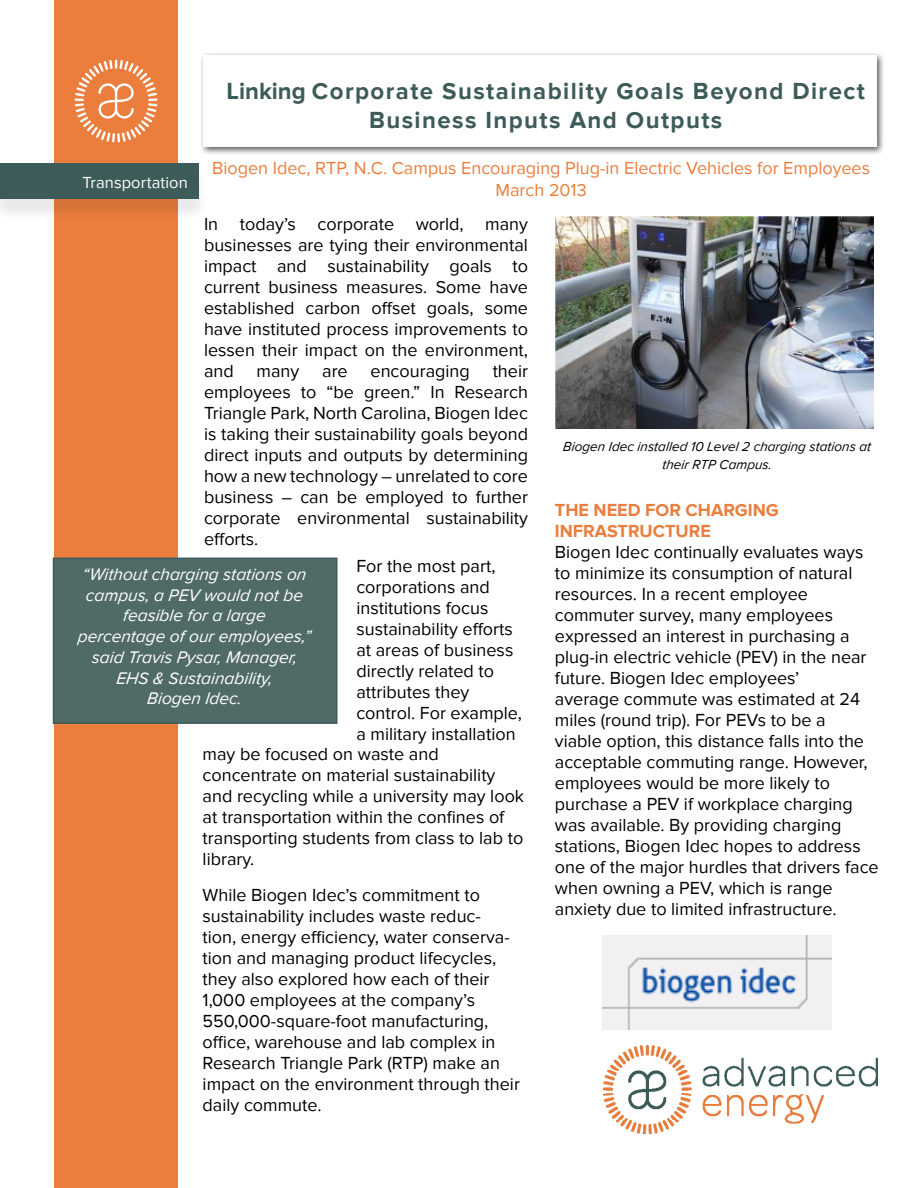
<style>
.page{position:relative;width:918px;height:1188px;background:#fff}
.page>*{position:absolute;margin:0;border:0;box-sizing:border-box;transform-origin:0 0}
.t1{font:700 24px/28.8px "Proxima Nova";letter-spacing:.06em;color:#3d5b58;text-align:center}
.t2{font:18px/21px "Proxima Nova";color:#000}
.t3{font:18px "Proxima Nova";color:#eb7d3d}
.t4{font:700 18px/21px "Proxima Nova";color:#eb7d3d}
.t5{font:italic 17.25px "Proxima Nova";color:#fff}
.t6{font:16.5px "Proxima Nova";letter-spacing:.005em;color:#fff}
.t7{font:italic 13.5px "Proxima Nova";color:#000}
</style>
<div class="page">
<div style="left:54px;top:0;width:123px;height:1188px;background:#eb7d3d"></div>
<svg style="left:75px;top:60px;width:83px;height:82px"></svg>
<img style="left:603px;top:1046px;width:275px;height:88px">
<div style="left:0;top:169px;width:207px;height:52px;background:#231f20;opacity:.1"></div>
<div style="left:0;top:163px;width:199px;height:36px;background:#3d5b58"></div>
<div style="left:200px;top:52px;width:685px;height:103px;background:#231f20;opacity:.75"></div>
<div style="left:204px;top:56px;width:673px;height:91px;background:#fff"></div>
<img style="left:555px;top:217px;width:318px;height:211px">
<img style="left:603px;top:936px;width:228px;height:94px">
<div style="left:53px;top:558px;width:285px;height:166px;background:#4f6a67;border:2px solid #3d5b58"></div>
<p class="t6" style="left:82px;top:173px;width:107px">Transportation</p>
<p class="t1" style="left:226px;top:77px;width:640px">Linking Corporate Sustainability Goals Beyond Direct<br>Business Inputs And Outputs</p>
<p class="t3" style="left:212px;top:157px;width:659px">Biogen Idec, RTP, N.C. Campus Encouraging Plug-in Electric Vehicles for Employees</p>
<p class="t3" style="left:496px;top:180px;width:93px">March 2013</p>
<p class="t2" style="left:204px;top:214px;width:326px;text-align:justify">In today’s corporate world, many businesses are tying their environmental impact and sustainability goals to current business measures. Some have established carbon offset goals, some have instituted process improvements to lessen their impact on the environment, and</p>
<p class="t2" style="left:204px;top:361px;width:326px;text-align:justify;text-indent:289px">their employees to “be green.” In Research Triangle Park, North Carolina, Biogen Idec is taking their sustainability goals beyond direct inputs and outputs by determining how a new technology – unrelated to core business – can be employed to further corporate environmental sustainability efforts.</p>
<p class="t2" style="left:257px;top:361px;width:44px">many</p>
<p class="t2" style="left:322px;top:361px;width:27px">are</p>
<p class="t2" style="left:371px;top:361px;width:101px">encouraging</p>
<p class="t2" style="left:356px;top:556px;width:158px">For the most part, corporations and institutions focus sustainability efforts at areas of business directly related to</p>
<p class="t2" style="left:356px;top:682px;width:114px">attributes they</p>
<p class="t2" style="left:356px;top:703px;width:167px">control. For example,</p>
<p class="t2" style="left:356px;top:724px;width:161px">a military installation</p>
<p class="t2" style="left:203px;top:744px;width:238px">may be focused on waste and</p>
<p class="t2" style="left:203px;top:765px;width:294px">concentrate on material sustainability</p>
<p class="t2" style="left:203px;top:786px;width:323px">and recycling while a university may look</p>
<p class="t2" style="left:203px;top:807px;width:303px">at transportation within the confines of</p>
<p class="t2" style="left:203px;top:828px;width:322px">transporting students from class to lab to</p>
<p class="t2" style="left:203px;top:849px;width:53px">library.</p>
<p class="t2" style="left:203px;top:885px;width:319px">While Biogen Idec’s commitment to sustainability includes waste reduc-<br>tion, energy efficiency, water conserva&shy;tion and managing product lifecycles, they also explored how each of their 1,000 employees at the company’s 550,000-square-foot manufacturing, office, warehouse and lab complex in Research Triangle Park (RTP) make an impact on the environment through their daily commute.</p>
<p class="t5" style="left:82px;top:565px;width:227px">“Without charging stations on</p>
<p class="t5" style="left:86px;top:585px;width:220px">campus, a PEV would not be</p>
<p class="t5" style="left:123px;top:606px;width:146px">feasible for a large</p>
<p class="t5" style="left:78px;top:627px;width:235px">percentage of our employees,”</p>
<p class="t5" style="left:92px;top:648px;width:207px">said Travis Pysar, Manager,</p>
<p class="t5" style="left:116px;top:668px;width:158px">EHS &amp; Sustainability,</p>
<p class="t5" style="left:147px;top:689px;width:98px">Biogen Idec.</p>
<p class="t7" style="left:563px;top:439px;width:309px">Biogen Idec installed 10 Level 2 charging stations at</p>
<p class="t7" style="left:662px;top:457px;width:112px">their RTP Campus.</p>
<p class="t4" style="left:555px;top:500px;width:225px">THE NEED FOR CHARGING<br>INFRASTRUCTURE</p>
<p class="t2" style="left:555px;top:542px;width:310px">Biogen Idec continually evaluates ways to minimize its consumption of natural</p>
<p class="t2" style="left:555px;top:584px;width:255px">resources. In a recent employee</p>
<p class="t2" style="left:555px;top:605px;width:313px">commuter survey, many employees expressed an interest in purchasing a plug-in electric vehicle (PEV) in the near future. Biogen Idec employees’</p>
<p class="t2" style="left:555px;top:689px;width:307px">average commute was estimated at 24 miles (round trip). For PEVs to be a</p>
<p class="t2" style="left:555px;top:731px;width:314px">viable option, this distance falls into the acceptable commuting range. However, employees would be more likely to</p>
<p class="t2" style="left:555px;top:794px;width:325px">purchase a PEV if workplace charging was available. By providing charging stations, Biogen Idec hopes to address one of the major hurdles that drivers face when owning a PEV, which is range</p>
<p class="t2" style="left:555px;top:899px;width:283px">anxiety due to limited infrastructure.</p>
</div>
